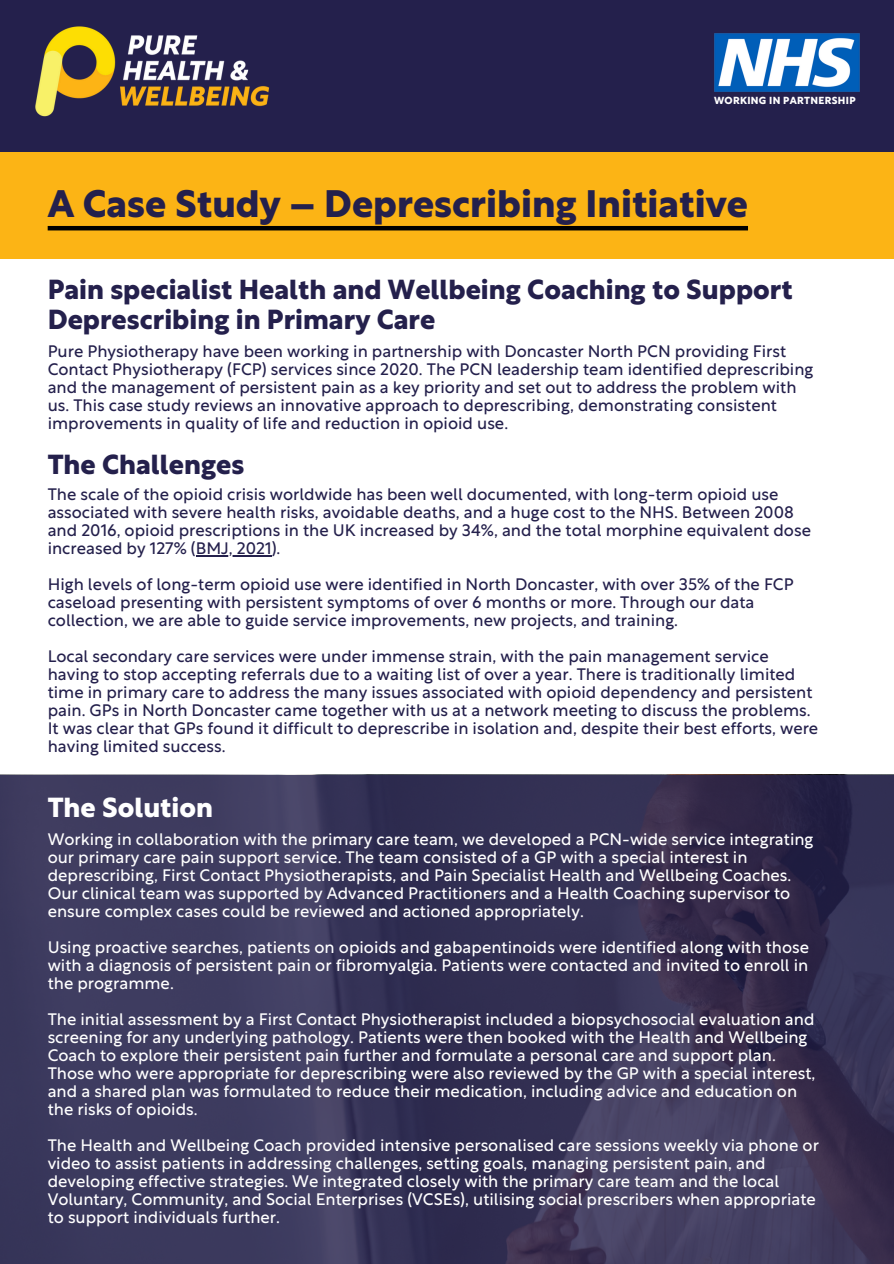
<style>
.page{position:relative;width:894px;height:1264px;background:#fff}
.page>*{position:absolute;margin:0;border:0;box-sizing:border-box;transform-origin:0 0}
.t1{font:700 37.5px "Rustica";color:#24204c}
.t2{font:700 27px/29.2px "Rustica";color:#24204c}
.t3{font:700 27px "Rustica";color:#fff}
.t4{font:16.5px/18px "Rustica";color:#fff}
.t5{font:16.5px/18px "Rustica";color:#24204c}
.t6{font:700 10.05px "Rustica";letter-spacing:.03em;color:#fff}
</style>
<div class="page">
<div style="left:0;top:0;width:893px;height:152px;background:#24204c"></div>
<img style="left:35px;top:26px;width:234px;height:91px">
<img style="left:714px;top:33px;width:145px;height:59px">
<div style="left:0;top:152px;width:893px;height:106px;background:#fcb415"></div>
<hr style="left:48px;top:226px;width:699px;height:4px;background:#000">
<svg style="left:0;top:775px;width:893px;height:488px;background:#393558"></svg>
<hr style="left:196px;top:555px;width:75px;height:1px;background:#24204c">
<h2 class="t6" style="left:713px;top:97px;width:143px">WORKING IN PARTNERSHIP</h2>
<p class="t1" style="left:48px;top:190px;width:701px">A Case Study – Deprescribing Initiative</p>
<h3 class="t2" style="left:48px;top:278px;width:746px">Pain specialist Health and Wellbeing Coaching to Support<br>Deprescribing in Primary Care</h3>
<h3 class="t5" style="left:48px;top:343px;width:767px">Pure Physiotherapy have been working in partnership with Doncaster North PCN providing First Contact Physiotherapy (FCP) services since 2020. The PCN leadership team identified deprescribing and the management of persistent pain as a key priority and set out to address the problem with us. This case study reviews an innovative approach to deprescribing, demonstrating consistent improvements in quality of life and reduction in opioid use.</h3>
<h3 class="t2" style="left:48px;top:452px;width:198px">The Challenges</h3>
<h1 class="t5" style="left:48px;top:487px;width:764px">The scale of the opioid crisis worldwide has been well documented, with long-term opioid use associated with severe health risks, avoidable deaths, and a huge cost to the NHS. Between 2008 and 2016, opioid prescriptions in the UK increased by 34%, and the total morphine equivalent dose increased by 127% (BMJ, 2021).</h1>
<h2 class="t5" style="left:48px;top:577px;width:747px">High levels of long-term opioid use were identified in North Doncaster, with over 35% of the FCP caseload presenting with persistent symptoms of over 6 months or more. Through our data collection, we are able to guide service improvements, new projects, and training.</h2>
<h2 class="t5" style="left:48px;top:649px;width:722px">Local secondary care services were under immense strain, with the pain management service</h2>
<h3 class="t5" style="left:48px;top:667px;width:772px">having to stop accepting referrals due to a waiting list of over a year. There is traditionally limited time in primary care to address the many issues associated with opioid dependency and persistent pain. GPs in North Doncaster came together with us at a network meeting to discuss the problems.<br>It was clear that GPs found it difficult to deprescribe in isolation and, despite their best efforts, were having limited success.</h3>
<h2 class="t3" style="left:48px;top:797px;width:167px">The Solution</h2>
<h3 class="t4" style="left:48px;top:831px;width:767px">Working in collaboration with the primary care team, we developed a PCN-wide service integrating our primary care pain support service. The team consisted of a GP with a special interest in deprescribing, First Contact Physiotherapists, and Pain Specialist Health and Wellbeing Coaches.<br>Our clinical team was supported by Advanced Practitioners and a Health Coaching supervisor to ensure complex cases could be reviewed and actioned appropriately.</h3>
<h3 class="t4" style="left:48px;top:939px;width:762px;text-align:justify">Using proactive searches, patients on opioids and gabapentinoids were identified along with those with a diagnosis of persistent pain or fibromyalgia. Patients were contacted and invited to enroll in the programme.</h3>
<h3 class="t4" style="left:48px;top:1011px;width:769px">The initial assessment by a First Contact Physiotherapist included a biopsychosocial evaluation and screening for any underlying pathology. Patients were then booked with the Health and Wellbeing Coach to explore their persistent pain further and formulate a personal care and support plan.<br>Those who were appropriate for deprescribing were also reviewed by the GP with a special interest, and a shared plan was formulated to reduce their medication, including advice and education on the risks of opioids.</h3>
<h3 class="t4" style="left:48px;top:1137px;width:772px">The Health and Wellbeing Coach provided intensive personalised care sessions weekly via phone or video to assist patients in addressing challenges, setting goals, managing persistent pain, and developing effective strategies. We integrated closely with the primary care team and the local Voluntary, Community, and Social Enterprises (VCSEs), utilising social prescribers when appropriate to support individuals further.</h3>
</div>
